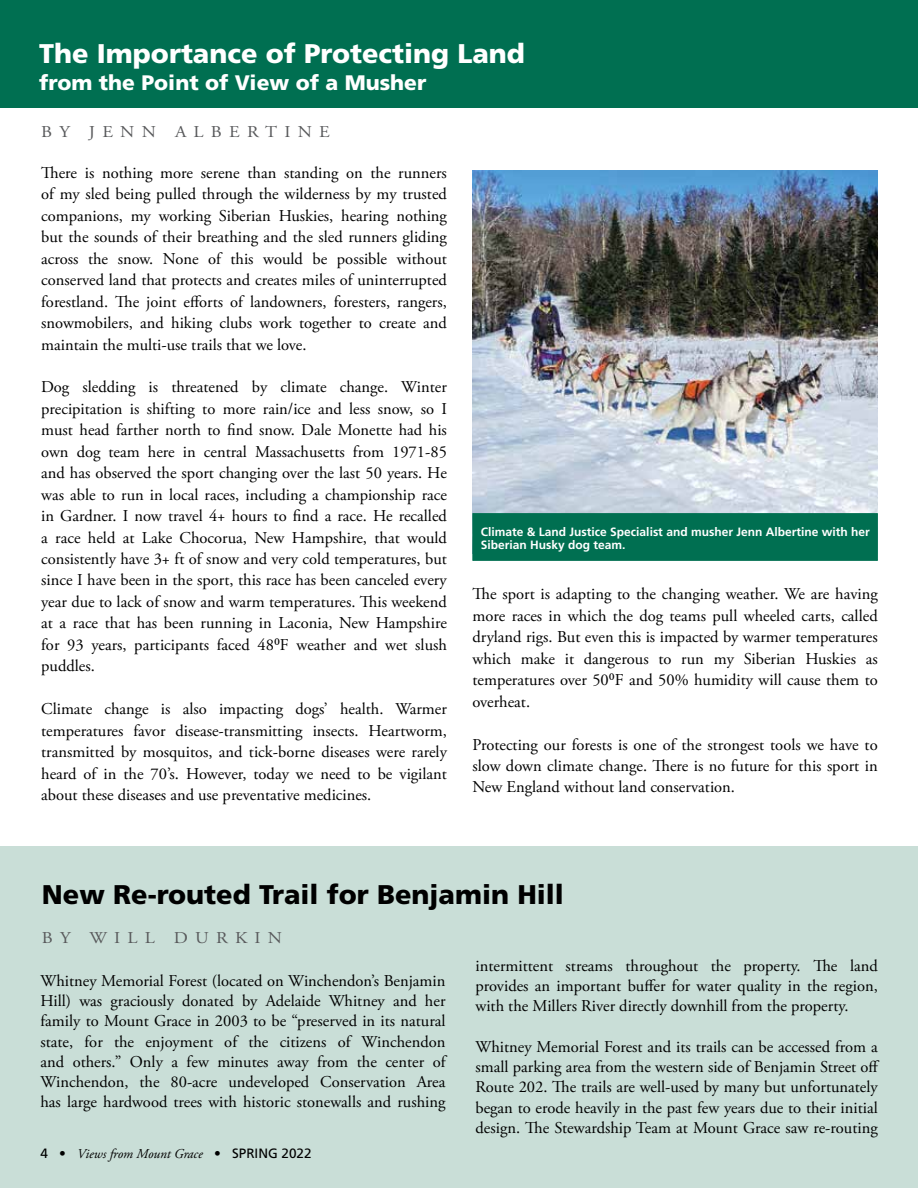
<style>
.page{position:relative;width:918px;height:1188px;background:#fff}
.page>*{position:absolute;margin:0;border:0;box-sizing:border-box;transform-origin:0 0}
.t1{font:900 27px "Frutiger";color:#000}
.t2{font:900 27px "Frutiger";color:#fff}
.t3{font:900 21px "Frutiger";color:#fff}
.t4{font:16.5px/21.5px "Adobe Garamond Pro";color:#000;text-align:justify}
.t5{font:16.5px "Adobe Garamond Pro";letter-spacing:.4em;color:#58595b;scale:1.1 1}
.t6{font:italic 13.5px "Adobe Garamond Pro";color:#000}
.t7{font:700 12px/13.5px "Frutiger";color:#fff}
.s1{font-family:"Frutiger";font-style:normal}
</style>
<div class="page">
<div style="left:0;top:847px;width:918px;height:341px;background:#c9ded7"></div>
<div style="left:0;top:0;width:918px;height:107px;background:#006f51"></div>
<img style="left:472px;top:170px;width:406px;height:343px">
<div style="left:472px;top:513px;width:406px;height:48px;background:#006f51;border:1px solid #006f51"></div>
<h1 class="t2" style="left:39px;top:37px;width:487px">The Importance of Protecting Land</h1>
<p class="t3" style="left:39px;top:70px;width:389px">from the Point of View of a Musher</p>
<p class="t5" style="left:41px;top:122px;width:264px">BY JENN ALBERTINE</p>
<p class="t4" style="left:41px;top:163px;width:407px">There is nothing more serene than standing on the runners of my sled being pulled through the wilderness by my trusted companions, my working Siberian Huskies, hearing nothing but the sounds of their breathing and the sled runners gliding across the snow. None of this would be possible without conserved land that protects and creates miles of uninterrupted forestland. The joint efforts of landowners, foresters, rangers, snowmobilers, and hiking clubs work together to create and maintain the multi-use trails that we love.</p>
<p class="t4" style="left:41px;top:377px;width:407px">Dog sledding is threatened by climate change. Winter precipitation is shifting to more rain/ice and less snow, so I must head farther north to find snow. Dale Monette had his own dog team here in central Massachusetts from 1971-85 and has observed the sport changing over the last 50 years. He was able to run in local races, including a championship race in Gardner. I now travel 4+ hours to find a race. He recalled a race held at Lake Chocorua, New Hampshire, that would consistently have 3+ ft of snow and very cold temperatures, but since I have been in the sport, this race has been canceled every year due to lack of snow and warm temperatures. This weekend at a race that has been running in Laconia, New Hampshire for 93 years, participants faced 48⁰F weather and wet slush puddles.</p>
<p class="t4" style="left:41px;top:699px;width:407px">Climate change is also impacting dogs’ health. Warmer temperatures favor disease-transmitting insects. Heartworm, transmitted by mosquitos, and tick-borne diseases were rarely heard of in the 70’s. However, today we need to be vigilant about these diseases and use preventative medicines.</p>
<p class="t7" style="left:481px;top:525px;width:390px">Climate &amp; Land Justice Specialist and musher Jenn Albertine with her<br>Siberian Husky dog team.</p>
<p class="t4" style="left:472px;top:584px;width:407px">The sport is adapting to the changing weather. We are having more races in which the dog teams pull wheeled carts, called dryland rigs. But even this is impacted by warmer temperatures which make it dangerous to run my Siberian Huskies as temperatures over 50⁰F and 50% humidity will cause them to overheat.</p>
<p class="t4" style="left:472px;top:734px;width:407px">Protecting our forests is one of the strongest tools we have to slow down climate change. There is no future for this sport in New England without land conservation.</p>
<h1 class="t1" style="left:42px;top:878px;width:524px">New Re-routed Trail for Benjamin Hill</h1>
<p class="t5" style="left:42px;top:928px;width:220px">BY WILL DURKIN</p>
<p class="t4" style="left:40px;top:971px;width:407px;line-height:20.2px">Whitney Memorial Forest (located on Winchendon’s Benjamin Hill) was graciously donated by Adelaide Whitney and her family to Mount Grace in 2003 to be “preserved in its natural state, for the enjoyment of the citizens of Winchendon and others.” Only a few minutes away from the center of Winchendon, the 80-acre undeveloped Conservation Area has large hardwood trees with historic stonewalls and rushing</p>
<p class="t6" style="left:40px;top:1146px;width:273px"><span class="s1">4 •</span> Views from Mount Grace <span class="s1">• SPRING 2022</span></p>
<p class="t4" style="left:476px;top:956px;width:404px;line-height:20.2px">intermittent streams throughout the property. The land provides an important buffer for water quality in the region, with the Millers River directly downhill from the property.</p>
<p class="t4" style="left:476px;top:1037px;width:406px;line-height:20.2px">Whitney Memorial Forest and its trails can be accessed from a small parking area from the western side of Benjamin Street off Route 202. The trails are well-used by many but unfortunately began to erode heavily in the past few years due to their initial design. The Stewardship Team at Mount Grace saw re-routing</p>
</div>
